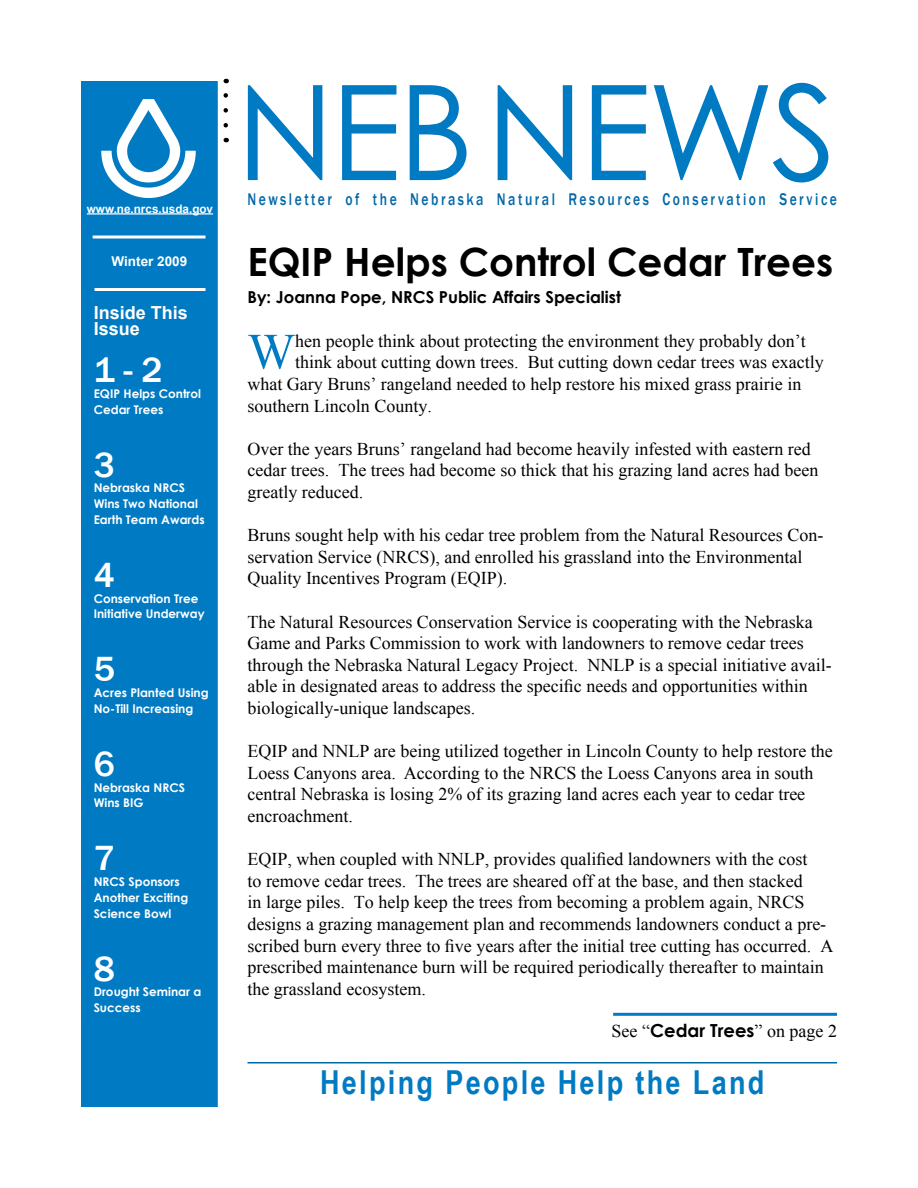
<style>
.page{position:relative;width:918px;height:1188px;background:#fff}
.page>*{position:absolute;margin:0;border:0;box-sizing:border-box;transform-origin:0 0}
.t1{font:132.15px "Century Gothic";letter-spacing:-.025em;color:#007ac2}
.t2{font:50.55px "Times New Roman";color:#007ac2}
.t3{font:700 39px "Century Gothic";color:#000}
.t4{font:500 36px "Franklin Gothic";color:#fff}
.t5{font:700 33px "Arial Narrow";letter-spacing:.07em;color:#007ac2}
.t6{font:18px/21.6px "Times New Roman";color:#000}
.t7{font:700 18px/15.8px "Arial";color:#fff}
.t8{font:500 17.4px "Franklin Gothic";letter-spacing:.185em;color:#0068a7;scale:.78 1}
.t9{font:700 16.5px "Century Gothic";color:#000}
.t10{font:700 13.5px "Arial";color:#fff}
.t11{font:700 12px/15.8px "Century Gothic";color:#fff}
.t12{font:700 11.7px "Arial";color:#fff}
.s1{font-family:"Century Gothic";font-weight:700}
</style>
<div class="page">
<div style="left:82px;top:82px;width:135px;height:1024px;background:#007ac2"></div>
<div style="left:81px;top:81px;width:137px;height:1026px;border:2px solid #007ac2"></div>
<hr style="left:94px;top:288px;width:112px;height:3px;background:#fff">
<hr style="left:93px;top:236px;width:113px;height:2px;background:#fff">
<svg style="left:224px;top:79px;width:4px;height:46px"></svg>
<svg style="left:101px;top:99px;width:95px;height:99px"></svg>
<hr style="left:87px;top:213px;width:126px;height:2px;background:#fff">
<hr style="left:613px;top:1013px;width:224px;height:3px;background:#007ac2">
<hr style="left:248px;top:1062px;width:589px;height:2px;background:#0068a7">
<p class="t12" style="left:87px;top:201px;width:128px">www.ne.nrcs.usda.gov</p>
<p class="t10" style="left:112px;top:253px;width:77px">Winter 2009</p>
<p class="t7" style="left:94px;top:306px;width:96px">Inside This<br>Issue</p>
<h3 class="t4" style="left:94px;top:348px;width:70px">1 - 2</h3>
<p class="t11" style="left:94px;top:385px;width:109px">EQIP Helps Control<br>Cedar Trees</p>
<h3 class="t4" style="left:94px;top:442px;width:23px">3</h3>
<p class="t11" style="left:94px;top:480px;width:112px">Nebraska NRCS<br>Wins Two National<br>Earth Team Awards</p>
<h3 class="t4" style="left:94px;top:553px;width:23px">4</h3>
<p class="t11" style="left:94px;top:590px;width:112px">Conservation Tree<br>Initiative Underway</p>
<h3 class="t4" style="left:94px;top:647px;width:23px">5</h3>
<p class="t11" style="left:94px;top:684px;width:116px">Acres Planted Using<br>No-Till Increasing</p>
<h3 class="t4" style="left:94px;top:742px;width:23px">6</h3>
<p class="t11" style="left:94px;top:779px;width:93px">Nebraska NRCS<br>Wins BIG</p>
<h3 class="t4" style="left:94px;top:836px;width:23px">7</h3>
<p class="t11" style="left:94px;top:873px;width:96px">NRCS Sponsors<br>Another Exciting<br>Science Bowl</p>
<h3 class="t4" style="left:94px;top:946px;width:23px">8</h3>
<p class="t11" style="left:94px;top:984px;width:109px">Drought Seminar a<br>Success</p>
<h1 class="t1" style="left:236px;top:40px;width:602px">NEB NEWS</h1>
<p class="t8" style="left:248px;top:188px;width:757px">Newsletter of the Nebraska Natural Resources Conservation Service</p>
<h3 class="t3" style="left:248px;top:232px;width:587px">EQIP Helps Control Cedar Trees</h3>
<p class="t9" style="left:248px;top:284px;width:375px">By: Joanna Pope, NRCS Public Affairs Specialist</p>
<h2 class="t2" style="left:248px;top:317px;width:49px">W</h2>
<p class="t6" style="left:295px;top:330px;width:512px">hen people think about protecting the environment they probably don’t</p>
<p class="t6" style="left:295px;top:351px;width:530px">think about cutting down trees. But cutting down cedar trees was exactly</p>
<p class="t6" style="left:248px;top:373px;width:555px">what Gary Bruns’ rangeland needed to help restore his mixed grass prairie in</p>
<p class="t6" style="left:248px;top:394px;width:186px">southern Lincoln County.</p>
<p class="t6" style="left:248px;top:438px;width:572px">Over the years Bruns’ rangeland had become heavily infested with eastern red cedar trees. The trees had become so thick that his grazing land acres had been greatly reduced.</p>
<p class="t6" style="left:248px;top:524px;width:577px">Bruns sought help with his cedar tree problem from the Natural Resources Con&shy;servation Service (NRCS), and enrolled his grassland into the Environmental<br>Quality Incentives Program (EQIP).</p>
<p class="t6" style="left:248px;top:610px;width:586px">The Natural Resources Conservation Service is cooperating with the Nebraska Game and Parks Commission to work with landowners to remove cedar trees through the Nebraska Natural Legacy Project. NNLP is a special initiative avail&shy;able in designated areas to address the specific needs and opportunities within biologically-unique landscapes.</p>
<p class="t6" style="left:248px;top:740px;width:587px">EQIP and NNLP are being utilized together in Lincoln County to help restore the Loess Canyons area. According to the NRCS the Loess Canyons area in south central Nebraska is losing 2% of its grazing land acres each year to cedar tree encroachment.</p>
<p class="t6" style="left:248px;top:848px;width:587px">EQIP, when coupled with NNLP, provides qualified landowners with the cost<br>to remove cedar trees. The trees are sheared off at the base, and then stacked<br>in large piles. To help keep the trees from becoming a problem again, NRCS designs a grazing management plan and recommends landowners conduct a pre&shy;scribed burn every three to five years after the initial tree cutting has occurred. A prescribed maintenance burn will be required periodically thereafter to maintain the grassland ecosystem.</p>
<p class="t6" style="left:612px;top:1020px;width:227px">See “<span class="s1">Cedar Trees</span>” on page 2</p>
<h3 class="t5" style="left:320px;top:1057px;width:446px">Helping People Help the Land</h3>
</div>
